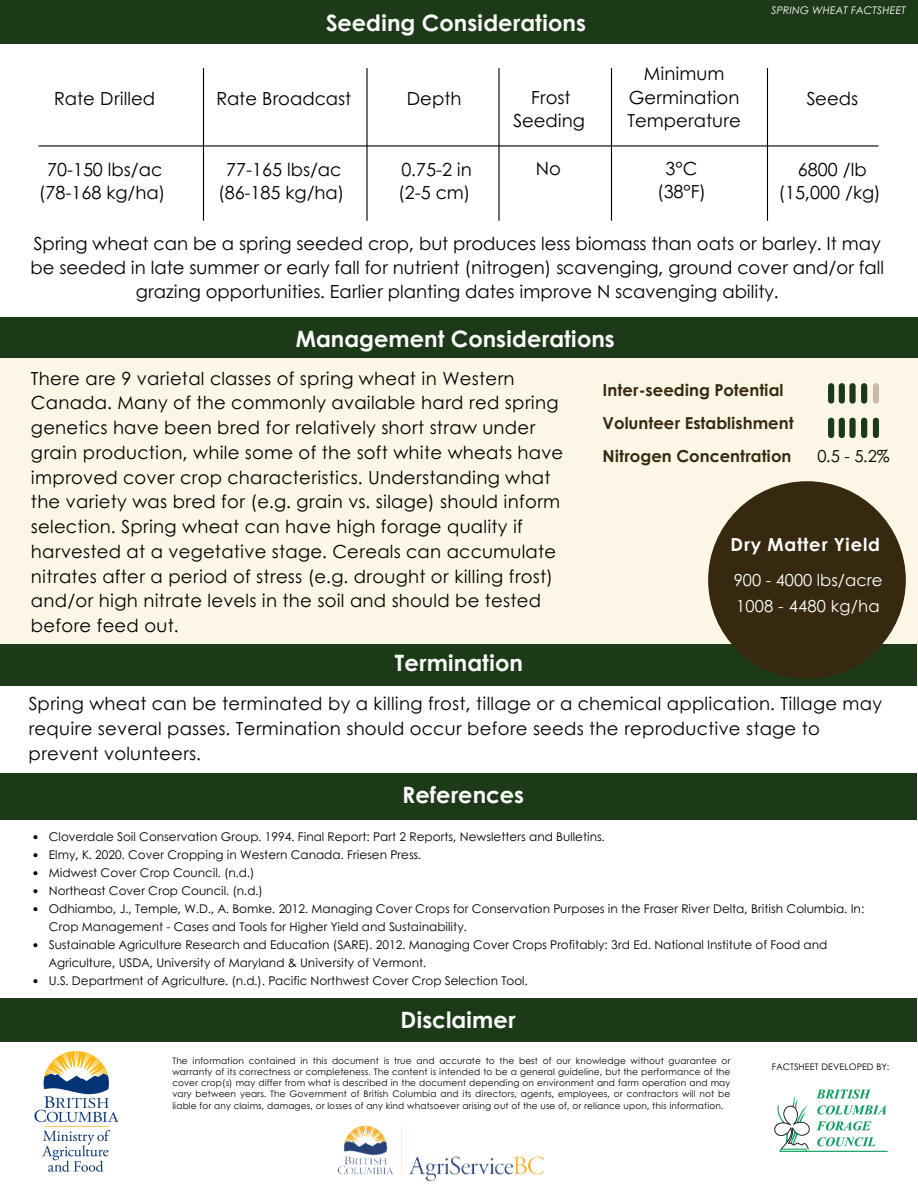
<style>
.page{position:relative;width:918px;height:1188px;background:#fff}
.page>*{position:absolute;margin:0;border:0;box-sizing:border-box;transform-origin:0 0}
.t1{font:700 22.5px "Century Gothic";color:#fff}
.t2{font:18px/24.8px "Century Gothic";letter-spacing:.015em;color:#000;text-align:center}
.t3{font:700 18px "Century Gothic";letter-spacing:.04em;color:#fff}
.t4{font:700 16.5px/32.7px "Century Gothic";color:#37290f}
.t5{font:16.5px "Century Gothic";color:#fff}
.t6{font:16.5px "Century Gothic";color:#000}
.t7{font:12px/18px "Century Gothic";color:#000}
.t8{font:italic 10.5px "Century Gothic";letter-spacing:.015em;color:#fff}
.t9{font:9px/11.2px "Century Gothic";letter-spacing:.015em;color:#000;text-align:justify}
</style>
<div class="page">
<div style="left:0;top:332px;width:918px;height:340px;background:#fcf6e6"></div>
<div style="left:0;top:644px;width:917px;height:42px;background:#1c3a17"></div>
<div style="left:0;top:0;width:917px;height:44px;background:#1c3a17"></div>
<div style="left:0;top:317px;width:917px;height:41px;background:#1c3a17"></div>
<img style="left:337px;top:1125px;width:207px;height:56px">
<img style="left:34px;top:1051px;width:85px;height:121px">
<img style="left:774px;top:1089px;width:114px;height:63px">
<div style="left:0;top:998px;width:917px;height:43px;background:#1c3a17"></div>
<div style="left:0;top:774px;width:917px;height:46px;background:#1c3a17"></div>
<hr style="left:38px;top:145px;width:840px;height:2px;background:#000">
<hr style="left:203px;top:68px;width:1px;height:153px;background:#000">
<hr style="left:366px;top:68px;width:2px;height:153px;background:#000">
<hr style="left:498px;top:68px;width:2px;height:153px;background:#000">
<hr style="left:611px;top:68px;width:1px;height:153px;background:#000">
<hr style="left:767px;top:68px;width:1px;height:153px;background:#000">
<div style="left:708px;top:481px;width:198px;height:198px;background:#37290f;border-radius:50%"></div>
<svg style="left:33px;top:835px;width:4px;height:4px"></svg>
<svg style="left:33px;top:853px;width:4px;height:4px"></svg>
<svg style="left:33px;top:871px;width:4px;height:4px"></svg>
<svg style="left:33px;top:889px;width:4px;height:4px"></svg>
<svg style="left:33px;top:907px;width:4px;height:4px"></svg>
<svg style="left:33px;top:943px;width:4px;height:4px"></svg>
<svg style="left:33px;top:979px;width:4px;height:4px"></svg>
<svg style="left:828px;top:383px;width:39px;height:21px"></svg>
<svg style="left:873px;top:383px;width:6px;height:21px"></svg>
<svg style="left:828px;top:418px;width:39px;height:20px"></svg>
<svg style="left:873px;top:418px;width:6px;height:20px"></svg>
<p class="t1" style="left:326px;top:6px;width:262px">Seeding Considerations</p>
<p class="t8" style="left:771px;top:2px;width:136px">SPRING WHEAT FACTSHEET</p>
<p class="t2" style="left:628px;top:61px;width:115px;line-height:23.7px">Minimum<br>Germination<br>Temperature</p>
<p class="t2" style="left:666px;top:155px;width:33px">3°C</p>
<p class="t2" style="left:657px;top:179px;width:51px">(38°F)</p>
<p class="t2" style="left:513px;top:85px;width:73px;line-height:23.7px">Frost<br>Seeding</p>
<p class="t2" style="left:536px;top:155px;width:27px">No</p>
<p class="t2" style="left:54px;top:85px;width:103px">Rate Drilled</p>
<p class="t2" style="left:216px;top:85px;width:136px">Rate Broadcast</p>
<p class="t2" style="left:407px;top:85px;width:56px">Depth</p>
<p class="t2" style="left:807px;top:85px;width:53px">Seeds</p>
<p class="t2" style="left:398px;top:156px;width:75px;line-height:23.7px;text-align:left">0.75-2 in (2-5 cm)</p>
<p class="t2" style="left:39px;top:156px;width:128px;line-height:23.7px">70-150 lbs/ac (78-168 kg/ha)</p>
<p class="t2" style="left:218px;top:156px;width:128px;line-height:23.7px">77-165 lbs/ac (86-185 kg/ha)</p>
<p class="t2" style="left:779px;top:156px;width:104px;line-height:23.7px">6800 /lb (15,000 /kg)</p>
<p class="t2" style="left:30px;top:231px;width:855px;line-height:23.7px">Spring wheat can be a spring seeded crop, but produces less biomass than oats or barley. It may be seeded in late summer or early fall for nutrient (nitrogen) scavenging, ground cover and/or fall grazing opportunities. Earlier planting dates improve N scavenging ability.</p>
<p class="t1" style="left:296px;top:322px;width:321px">Management Considerations</p>
<p class="t2" style="left:31px;top:365px;width:534px;text-align:left">There are 9 varietal classes of spring wheat in Western Canada. Many of the commonly available hard red spring genetics have been bred for relatively short straw under grain production, while some of the soft white wheats have improved cover crop characteristics. Understanding what the variety was bred for (e.g. grain vs. silage) should inform selection. Spring wheat can have high forage quality if harvested at a vegetative stage. Cereals can accumulate nitrates after a period of stress (e.g. drought or killing frost) and/or high nitrate levels in the soil and should be tested before feed out.</p>
<p class="t1" style="left:395px;top:646px;width:130px">Termination</p>
<p class="t4" style="left:603px;top:373px;width:193px">Inter-seeding Potential<br>Volunteer Establishment<br>Nitrogen Concentration</p>
<p class="t6" style="left:817px;top:443px;width:74px">0.5 - 5.2%</p>
<p class="t3" style="left:730px;top:531px;width:151px">Dry Matter Yield</p>
<p class="t5" style="left:734px;top:568px;width:150px">900 - 4000 lbs/acre</p>
<p class="t5" style="left:736px;top:594px;width:145px">1008 - 4480 kg/ha</p>
<p class="t2" style="left:28px;top:691px;width:855px;text-align:left">Spring wheat can be terminated by a killing frost, tillage or a chemical application. Tillage may require several passes. Termination should occur before seeds the reproductive stage to prevent volunteers.</p>
<p class="t1" style="left:402px;top:777px;width:123px">References</p>
<p class="t7" style="left:49px;top:827px;width:557px">Cloverdale Soil Conservation Group. 1994. Final Report: Part 2 Reports, Newsletters and Bulletins.</p>
<p class="t7" style="left:49px;top:845px;width:374px">Elmy, K. 2020. Cover Cropping in Western Canada. Friesen Press.</p>
<p class="t7" style="left:49px;top:863px;width:207px">Midwest Cover Crop Council. (n.d.)</p>
<p class="t7" style="left:49px;top:881px;width:216px">Northeast Cover Crop Council. (n.d.)</p>
<p class="t7" style="left:49px;top:899px;width:817px">Odhiambo, J., Temple, W.D., A. Bomke. 2012. Managing Cover Crops for Conservation Purposes in the Fraser River Delta, British Columbia. In:<br>Crop Management - Cases and Tools for Higher Yield and Sustainability.</p>
<p class="t7" style="left:49px;top:935px;width:780px">Sustainable Agriculture Research and Education (SARE). 2012. Managing Cover Crops Profitably: 3rd Ed. National Institute of Food and<br>Agriculture, USDA, University of Maryland &amp; University of Vermont.</p>
<p class="t7" style="left:49px;top:971px;width:480px">U.S. Department of Agriculture. (n.d.). Pacific Northwest Cover Crop Selection Tool.</p>
<p class="t1" style="left:401px;top:1003px;width:117px">Disclaimer</p>
<p class="t9" style="left:172px;top:1054px;width:560px">The information contained in this document is true and accurate to the best of our knowledge without guarantee or warranty of its correctness or completeness. The content is intended to be a general guideline, but the performance of the cover crop(s) may differ from what is described in the document depending on environment and farm operation and may vary between years. The Government of British Columbia and its directors, agents, employees, or contractors will not be liable for any claims, damages, or losses of any kind whatsoever arising out of the use of, or reliance upon, this information.</p>
<p class="t9" style="left:772px;top:1061px;width:119px">FACTSHEET DEVELOPED BY:</p>
</div>
